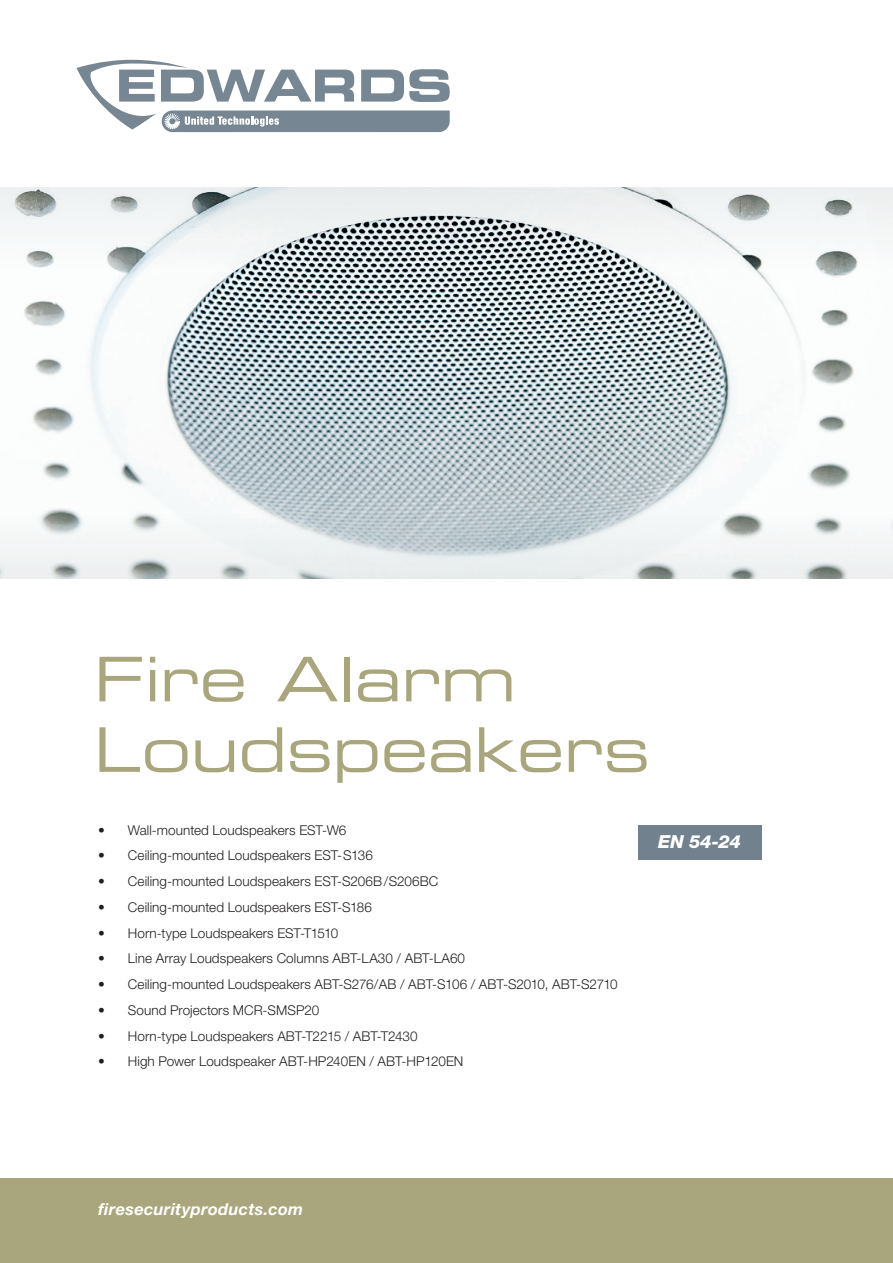
<style>
.page{position:relative;width:893px;height:1263px;background:#fff}
.page>*{position:absolute;margin:0;border:0;box-sizing:border-box;transform-origin:0 0}
.t1{font:61.5px/70.5px "Eurostile LT Extended Two";letter-spacing:-.01em;color:#a9a57c}
.t2{font:italic 800 18px "Helvetica Neue LT Pro";color:#fff}
.t3{font:italic 700 16.5px "Helvetica Neue LT Pro";letter-spacing:.02em;color:#fff}
.t4{font:300 13.5px "Helvetica Neue LT Pro";letter-spacing:.005em;color:#231f20}
</style>
<div class="page">
<div style="left:638px;top:825px;width:123px;height:34px;background:#72818e"></div>
<div style="left:0;top:1178px;width:893px;height:85px;background:#a9a57c"></div>
<svg style="left:77px;top:60px;width:373px;height:72px"></svg>
<img style="left:24px;top:285px;width:830px;height:213px">
<svg style="left:0;top:498px;width:893px;height:80px;fill:#eef1f1"></svg>
<svg style="left:0;top:187px;width:893px;height:98px;fill:#eff2f2"></svg>
<h1 class="t1" style="left:94px;top:643px;width:558px">Fire Alarm<br>Loudspeakers</h1>
<p class="t4" style="left:98px;top:821px;width:250px">• Wall-mounted Loudspeakers EST-W6</p>
<p class="t4" style="left:98px;top:847px;width:276px">• Ceiling-mounted Loudspeakers EST- S136</p>
<p class="t4" style="left:98px;top:873px;width:342px">• Ceiling-mounted Loudspeakers EST-S206B/S206BC</p>
<p class="t4" style="left:98px;top:899px;width:275px">• Ceiling-mounted Loudspeakers EST-S186</p>
<p class="t4" style="left:98px;top:924px;width:242px">• Horn-type Loudspeakers EST-T1510</p>
<p class="t4" style="left:98px;top:950px;width:368px">• Line Array Loudspeakers Columns ABT-LA30 / ABT-LA60</p>
<p class="t4" style="left:98px;top:976px;width:521px">• Ceiling-mounted Loudspeakers ABT-S276/AB / ABT-S106 / ABT-S2010, ABT-S2710</p>
<p class="t4" style="left:98px;top:1002px;width:223px">• Sound Projectors MCR-SMSP20</p>
<p class="t4" style="left:98px;top:1027px;width:321px">• Horn-type Loudspeakers ABT-T2215 / ABT-T2430</p>
<p class="t4" style="left:98px;top:1053px;width:367px">• High Power Loudspeaker ABT-HP240EN / ABT-HP120EN</p>
<h2 class="t2" style="left:658px;top:831px;width:84px">EN 54-24</h2>
<p class="t3" style="left:98px;top:1199px;width:206px">firesecurityproducts.com</p>
</div>
